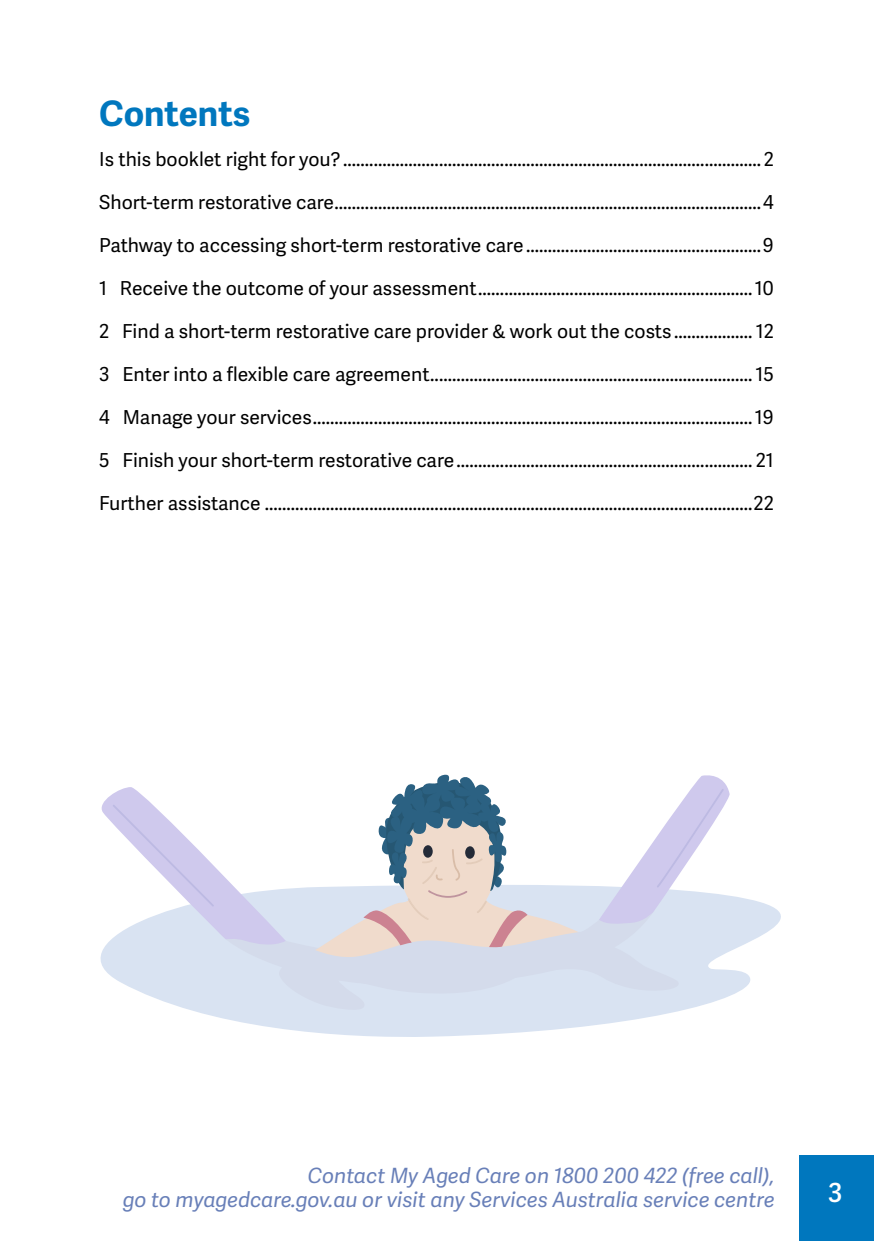
<style>
.page{position:relative;width:874px;height:1241px;background:#fff}
.page>*{position:absolute;margin:0;border:0;box-sizing:border-box;transform-origin:0 0}
.t1{font:700 35px "Adelle Sans";color:#0077be}
.t2{font:600 26.25px "Adelle Sans";color:#fff}
.t3{font:italic 21px/24.5px "Adelle Sans";color:#687fb8;text-align:right}
.t4{font:19.25px "Adelle Sans";color:#000}
</style>
<div class="page">
<div style="left:799px;top:1154px;width:74px;height:86px;background:#0077be"></div>
<svg style="left:202px;top:896px;width:579px;height:141px"></svg>
<svg style="left:100px;top:774px;width:631px;height:239px"></svg>
<h1 class="t1" style="left:99px;top:92px;width:152px">Contents</h1>
<p class="t4" style="left:99px;top:148px;width:675px">Is this booklet right for you? ................................................................................................2</p>
<p class="t4" style="left:99px;top:191px;width:675px">Short-term restorative care..................................................................................................4</p>
<p class="t4" style="left:99px;top:234px;width:675px">Pathway to accessing short-term restorative care......................................................9</p>
<p class="t4" style="left:99px;top:277px;width:675px">1 Receive the outcome of your assessment............................................................... 10</p>
<p class="t4" style="left:99px;top:320px;width:675px">2 Find a short-term restorative care provider &amp; work out the costs .................. 12</p>
<p class="t4" style="left:99px;top:363px;width:675px">3 Enter into a flexible care agreement.......................................................................... 15</p>
<p class="t4" style="left:99px;top:406px;width:675px">4 Manage your services..................................................................................................... 19</p>
<p class="t4" style="left:99px;top:448px;width:675px">5 Finish your short-term restorative care.................................................................... 21</p>
<p class="t4" style="left:99px;top:491px;width:675px">Further assistance ................................................................................................................22</p>
<p class="t3" style="left:123px;top:1163px;width:653px">Contact My Aged Care on 1800 200 422 (free call),<br>go to myagedcare.gov.au or visit any Services Australia service centre</p>
<h2 class="t2" style="left:827px;top:1177px;width:16px">3</h2>
</div>
